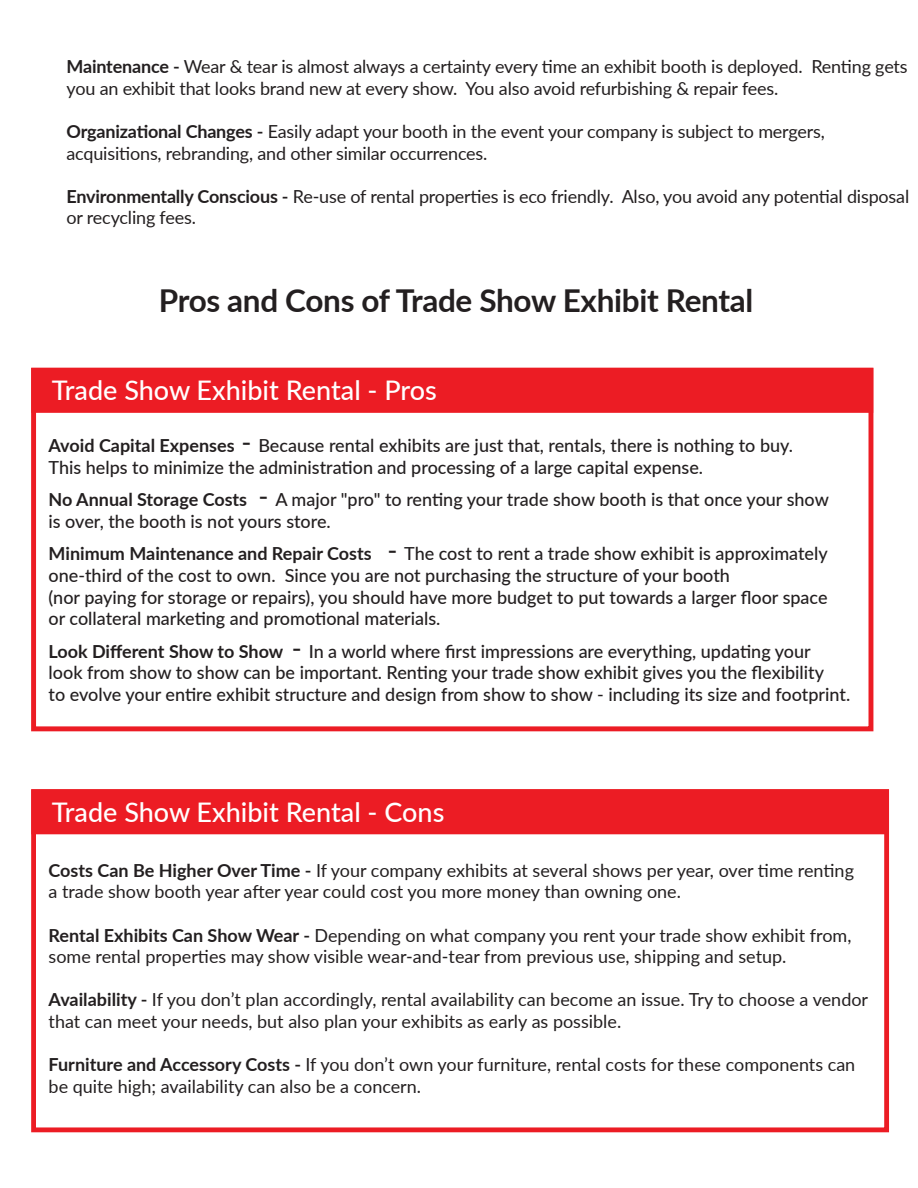
<style>
.page{position:relative;width:918px;height:1188px;background:#fff}
.page>*{position:absolute;margin:0;border:0;box-sizing:border-box;transform-origin:0 0}
.t1{font:700 31.5px "Lato";letter-spacing:-.01em;color:#231f20}
.t2{font:500 27px "Lato";color:#fff}
.t3{font:18px/21.6px "Lato";letter-spacing:-.01em;color:#231f20}
.t4{font:500 18px/21.6px "Lato";color:#231f20}
.s1{font-weight:700}
.s2{font-size:27px}
</style>
<div class="page">
<div style="left:31px;top:368px;width:842px;height:363px;background:#fff;border:5px solid #ec1c24"></div>
<div style="left:31px;top:368px;width:842px;height:45px;background:#ec1c24"></div>
<div style="left:31px;top:789px;width:858px;height:343px;background:#fff;border:5px solid #ec1c24"></div>
<div style="left:31px;top:789px;width:858px;height:45px;background:#ec1c24;border:4px solid #ec1c24"></div>
<p class="t3" style="left:67px;top:55px;width:843px"><span class="s1">Maintenance -</span> Wear &amp; tear is almost always a certainty every time an exhibit booth is deployed. Renting gets you an exhibit that looks brand new at every show. You also avoid refurbishing &amp; repair fees.</p>
<p class="t3" style="left:67px;top:120px;width:760px"><span class="s1">Organizational Changes -</span> Easily adapt your booth in the event your company is subject to mergers, acquisitions, rebranding, and other similar occurrences.</p>
<p class="t3" style="left:67px;top:185px;width:844px"><span class="s1">Environmentally Conscious -</span> Re-use of rental properties is eco friendly. Also, you avoid any potential disposal or recycling fees.</p>
<h1 class="t1" style="left:159px;top:277px;width:596px">Pros and Cons of Trade Show Exhibit Rental</h1>
<h2 class="t2" style="left:52px;top:371px;width:387px">Trade Show Exhibit Rental - Pros</h2>
<p class="t4" style="left:49px;top:434px;width:746px"><span class="s1">Avoid Capital Expenses</span> <span class="s2">-</span> Because rental exhibits are just that, rentals, there is nothing to buy.<br>This helps to minimize the administration and processing of a large capital expense.</p>
<p class="t4" style="left:49px;top:488px;width:782px"><span class="s1">No Annual Storage Costs</span> <span class="s2">-</span> A major "pro" to renting your trade show booth is that once your show is over, the booth is not yours store.</p>
<p class="t4" style="left:49px;top:542px;width:781px"><span class="s1">Minimum Maintenance and Repair Costs</span> <span class="s2">-</span> The cost to rent a trade show exhibit is approximately one-third of the cost to own. Since you are not purchasing the structure of your booth<br>(nor paying for storage or repairs), you should have more budget to put towards a larger floor space or collateral marketing and promotional materials.</p>
<p class="t4" style="left:49px;top:639px;width:803px"><span class="s1">Look Different Show to Show</span> <span class="s2">-</span> In a world where first impressions are everything, updating your<br>look from show to show can be important. Renting your trade show exhibit gives you the flexibility<br>to evolve your entire exhibit structure and design from show to show - including its size and footprint.</p>
<h2 class="t2" style="left:52px;top:792px;width:394px">Trade Show Exhibit Rental - Cons</h2>
<p class="t3" style="left:49px;top:859px;width:807px"><span class="s1">Costs Can Be Higher Over Time -</span> If your company exhibits at several shows per year, over time renting a trade show booth year after year could cost you more money than owning one.</p>
<p class="t3" style="left:49px;top:923px;width:804px"><span class="s1">Rental Exhibits Can Show Wear -</span> Depending on what company you rent your trade show exhibit from, some rental properties may show visible wear-and-tear from previous use, shipping and setup.</p>
<p class="t3" style="left:49px;top:988px;width:821px"><span class="s1">Availability -</span> If you don’t plan accordingly, rental availability can become an issue. Try to choose a vendor that can meet your needs, but also plan your exhibits as early as possible.</p>
<p class="t3" style="left:49px;top:1053px;width:808px"><span class="s1">Furniture and Accessory Costs -</span> If you don’t own your furniture, rental costs for these components can be quite high; availability can also be a concern.</p>
</div>
